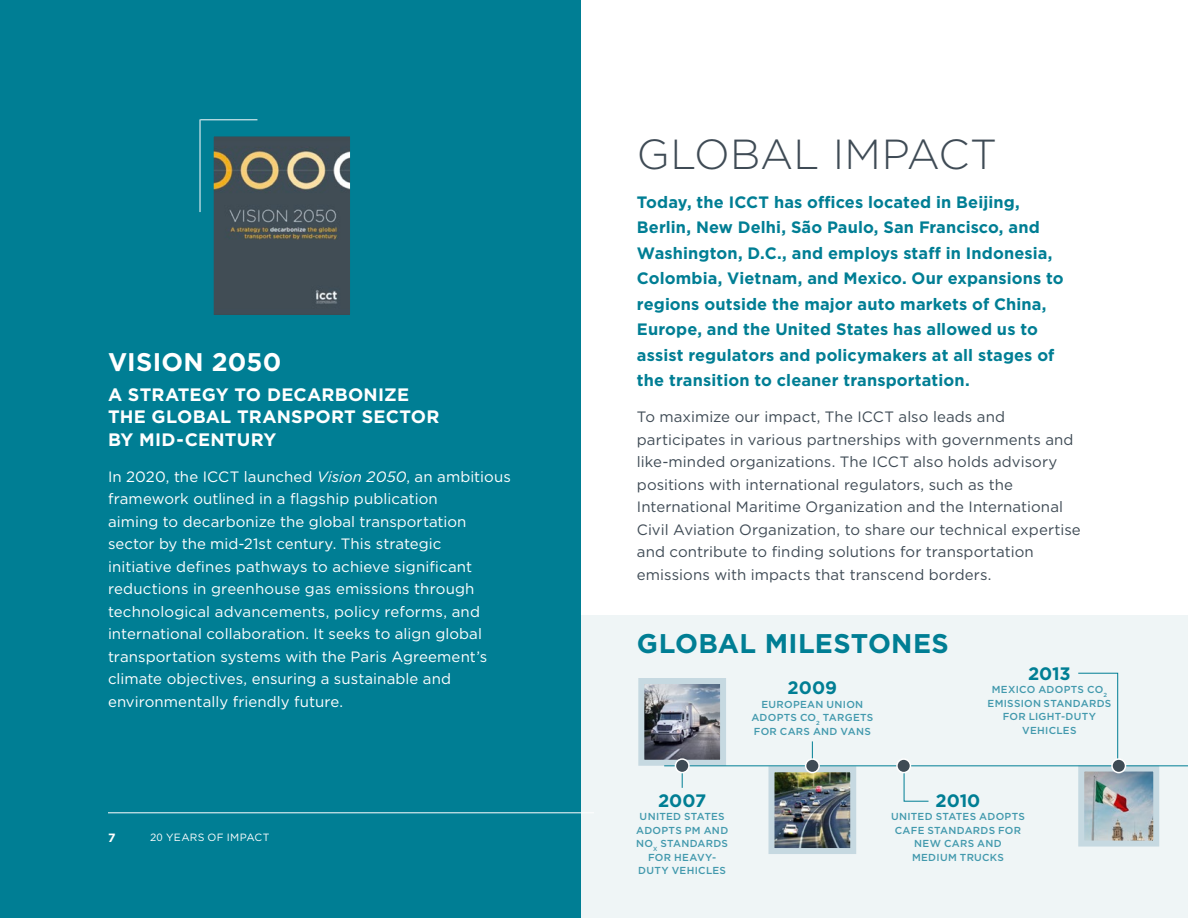
<style>
.page{position:relative;width:1188px;height:918px;background:#fff}
.page>*{position:absolute;margin:0;border:0;box-sizing:border-box;transform-origin:0 0}
.Heading_1{font:300 42px "Gotham";letter-spacing:.005em;color:#3f4b55}
.Heading_1-2{font:700 27px "Gotham";letter-spacing:.01em;color:#007e94}
.Heading_2{font:700 25.5px "Gotham";letter-spacing:.01em;color:#fff}
.Heading_2-2{font:700 18px/22.5px "Gotham";letter-spacing:.01em;color:#fff}
.timeline_text{font:700 18px "Gotham";color:#007e94}
.Display_blue_paragraph{font:700 16.5px/25.5px "Gotham";letter-spacing:.005em;color:#007e94}
.Body_Copy{font:15px/22.5px "Gotham";letter-spacing:.005em;color:#fff}
.Body_Copy-2{font:15px/22.5px "Gotham";letter-spacing:.005em;color:#3f4b55}
.t1{font:700 12px "Gotham";color:#fff}
.Footnote{font:10.5px "Gotham";letter-spacing:.03em;color:#fff}
.timeline_text-2{font:500 10.2px/13.5px "Gotham";letter-spacing:.025em;color:#4299ad;text-align:center}
.s1{font-style:italic}
</style>
<div class="page">
<div style="left:0;top:615px;width:1188px;height:303px;background:#eff5f6"></div>
<div style="left:0;top:0;width:580px;height:918px;background:#007e94"></div>
<hr style="left:108px;top:812px;width:486px;height:1px;background:#fff">
<hr style="left:664px;top:765px;width:524px;height:1px;background:#007e94">
<img style="left:215px;top:138px;width:134px;height:175px">
<div style="left:212px;top:135px;width:140px;height:181px;border:2px solid #007e94"></div>
<hr style="left:200px;top:119px;width:1px;height:93px;background:#fff">
<hr style="left:200px;top:119px;width:57px;height:1px;background:#fff">
<img style="left:765px;top:741px;width:94px;height:113px">
<svg style="left:638px;top:678px;width:91px;height:110px"></svg>
<svg style="left:1075px;top:672px;width:87px;height:175px"></svg>
<svg style="left:903px;top:765px;width:26px;height:37px"></svg>
<div style="left:1112px;top:759px;width:14px;height:14px;background:#3f4b55;border-radius:50%"></div>
<div style="left:1111px;top:758px;width:15px;height:15px;border:2px solid #fff;border-radius:50%"></div>
<div style="left:806px;top:759px;width:13px;height:14px;background:#3f4b55;border-radius:50%"></div>
<div style="left:805px;top:758px;width:15px;height:15px;border:2px solid #fff;border-radius:50%"></div>
<div style="left:897px;top:759px;width:13px;height:14px;background:#3f4b55;border-radius:50%"></div>
<div style="left:896px;top:758px;width:15px;height:15px;border:2px solid #fff;border-radius:50%"></div>
<div style="left:675px;top:759px;width:14px;height:14px;background:#3f4b55;border-radius:50%"></div>
<div style="left:675px;top:758px;width:15px;height:15px;border:2px solid #fff;border-radius:50%"></div>
<p class="Heading_2" style="left:108px;top:345px;width:175px">VISION 2050</p>
<p class="Heading_2-2" style="left:108px;top:383px;width:333px">A STRATEGY TO DECARBONIZE<br>THE GLOBAL TRANSPORT SECTOR<br>BY MID-CENTURY</p>
<p class="Body_Copy" style="left:108px;top:465px;width:404px">In 2020, the ICCT launched <span class="s1">Vision 2050</span>, an ambitious framework outlined in a flagship publication<br>aiming to decarbonize the global transportation sector by the mid-21st century. This strategic<br>initiative defines pathways to achieve significant reductions in greenhouse gas emissions through technological advancements, policy reforms, and international collaboration. It seeks to align global transportation systems with the Paris Agreement’s climate objectives, ensuring a sustainable and environmentally friendly future.</p>
<p class="t1" style="left:108px;top:830px;width:9px">7</p>
<p class="Footnote" style="left:150px;top:830px;width:121px">20 YEARS OF IMPACT</p>
<p class="Heading_1" style="left:637px;top:127px;width:361px">GLOBAL IMPACT</p>
<p class="Display_blue_paragraph" style="left:637px;top:189px;width:428px">Today, the ICCT has offices located in Beijing, Berlin, New Delhi, São Paulo, San Francisco, and Washington, D.C., and employs staff in Indonesia, Colombia, Vietnam, and Mexico. Our expansions to regions outside the major auto markets of China, Europe, and the United States has allowed us to assist regulators and policymakers at all stages of the transition to cleaner transportation.</p>
<p class="Body_Copy-2" style="left:637px;top:405px;width:445px">To maximize our impact, The ICCT also leads and participates in various partnerships with governments and like-minded organizations. The ICCT also holds advisory positions with international regulators, such as the International Maritime Organization and the International Civil Aviation Organization, to share our technical expertise and contribute to finding solutions for transportation emissions with impacts that transcend borders.</p>
<p class="Heading_1-2" style="left:637px;top:626px;width:313px">GLOBAL MILESTONES</p>
<p class="timeline_text" style="left:788px;top:676px;width:51px">2009</p>
<p class="timeline_text-2" style="left:751px;top:697px;width:124px">EUROPEAN UNION<br>ADOPTS CO<sub>2</sub> TARGETS<br>FOR CARS AND VANS</p>
<p class="timeline_text" style="left:1028px;top:661px;width:44px">2013</p>
<p class="timeline_text-2" style="left:988px;top:683px;width:125px">MEXICO ADOPTS CO<sub>2<br></sub>EMISSION STANDARDS<br>FOR LIGHT-DUTY<br>VEHICLES</p>
<p class="timeline_text" style="left:658px;top:788px;width:50px">2007</p>
<p class="timeline_text-2" style="left:636px;top:810px;width:94px">UNITED STATES<br>ADOPTS PM AND<br>NO<sub>X</sub> STANDARDS<br>FOR HEAVY-<br>DUTY VEHICLES</p>
<p class="timeline_text" style="left:936px;top:788px;width:46px">2010</p>
<p class="timeline_text-2" style="left:891px;top:810px;width:135px">UNITED STATES ADOPTS<br>CAFE STANDARDS FOR<br>NEW CARS AND<br>MEDIUM TRUCKS</p>
</div>
